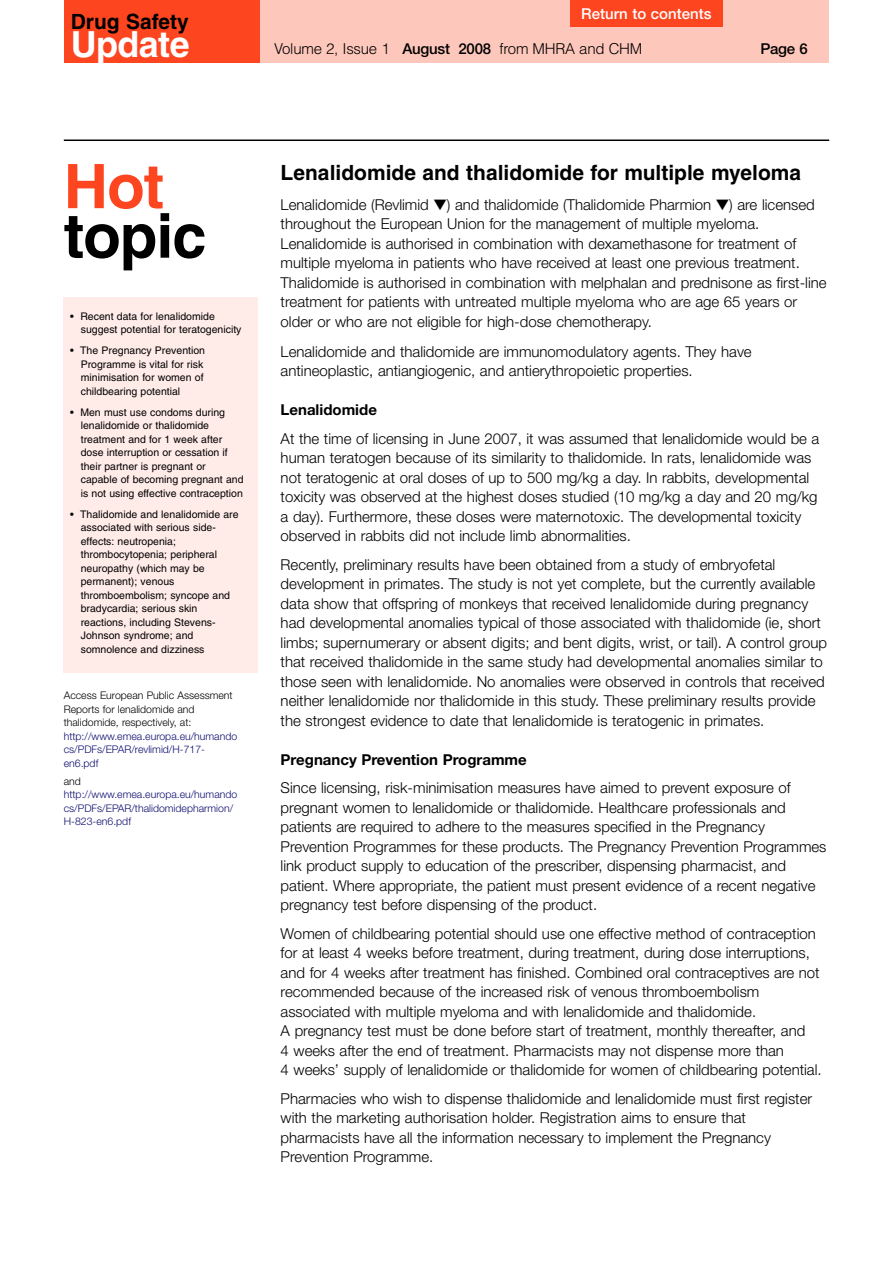
<style>
.page{position:relative;width:893px;height:1263px;background:#fff}
.page>*{position:absolute;margin:0;border:0;box-sizing:border-box;transform-origin:0 0}
.t1{font:700 61.5px "Helvetica";letter-spacing:-.015em;color:#000}
.t2{font:700 61.5px "Helvetica";color:#fd4520}
.t3{font:700 36px "Helvetica";letter-spacing:-.015em;color:#fff}
.t4{font:700 21px "Helvetica";color:#000}
.t5{font:300 15px/19.5px "Helvetica Neue";color:#000}
.t6{font:700 15px "Helvetica Neue";color:#000}
.t7{font:300 15px "Helvetica";letter-spacing:-.015em;color:#000}
.t8{font:500 15px "Helvetica Neue";color:#fff}
.t9{font:500 15px "Helvetica Neue";color:#000}
.t10{font:10.5px/13.5px "Helvetica";color:#000}
.t11{font:300 10.5px/13.5px "Helvetica Neue";color:#0f0f70}
.t12{font:300 10.5px/13.5px "Helvetica Neue";color:#000}
.s1{font-family:"Helvetica Neue";font-weight:500}
</style>
<div class="page">
<div style="left:259px;top:0;width:570px;height:63px;background:#fec7bc"></div>
<div style="left:64px;top:0;width:195px;height:63px;background:#fd4520"></div>
<div style="left:570px;top:0;width:152px;height:27px;background:#fd4520"></div>
<hr style="left:64px;top:139px;width:765px;height:2px;background:#000">
<div style="left:64px;top:297px;width:194px;height:376px;background:#ffece9"></div>
<h3 class="t4" style="left:71px;top:13px;width:120px">Drug Safety</h3>
<h2 class="t3" style="left:71px;top:30px;width:120px">Update</h2>
<p class="t8" style="left:581px;top:9px;width:132px">Return to contents</p>
<p class="t7" style="left:274px;top:40px;width:370px">Volume 2, Issue 1 <span class="s1">August 2008</span> from MHRA and CHM</p>
<p class="t9" style="left:760px;top:43px;width:49px">Page 6</p>
<h1 class="t2" style="left:64px;top:162px;width:102px">Hot</h1>
<h1 class="t1" style="left:64px;top:212px;width:144px">topic</h1>
<p class="t10" style="left:81px;top:310px;width:162px;text-indent:-11px">• Recent data for lenalidomide suggest potential for teratogenicity</p>
<p class="t10" style="left:81px;top:345px;width:126px;text-indent:-11px">• The Pregnancy Prevention<br>Programme is vital for risk minimisation for women of childbearing potential</p>
<p class="t10" style="left:81px;top:406px;width:164px;text-indent:-11px">• Men must use condoms during lenalidomide or thalidomide treatment and for 1 week after dose interruption or cessation if their partner is pregnant or capable of becoming pregnant and is not using effective contraception</p>
<p class="t10" style="left:81px;top:508px;width:159px;text-indent:-11px">• Thalidomide and lenalidomide are associated with serious side&shy;effects: neutropenia; thrombocytopenia; peripheral neuropathy (which may be permanent); venous thromboembolism; syncope and bradycardia; serious skin reactions, including Stevens-<br>Johnson syndrome; and somnolence and dizziness</p>
<p class="t12" style="left:64px;top:689px;width:170px">Access European Public Assessment<br>Reports for lenalidomide and thalidomide, respectively, at:</p>
<p class="t11" style="left:64px;top:730px;width:175px">http://www.emea.europa.eu/humando cs/PDFs/EPAR/revlimid/H-717- en6.pdf</p>
<p class="t12" style="left:64px;top:775px;width:19px">and</p>
<p class="t11" style="left:64px;top:788px;width:175px">http://www.emea.europa.eu/humando cs/PDFs/EPAR/thalidomidepharmion/<br>H-823-en6.pdf</p>
<h3 class="t4" style="left:281px;top:164px;width:522px">Lenalidomide and thalidomide for multiple myeloma</h3>
<p class="t5" style="left:281px;top:196px;width:547px">Lenalidomide (Revlimid ▼) and thalidomide (Thalidomide Pharmion ▼) are licensed throughout the European Union for the management of multiple myeloma.<br>Lenalidomide is authorised in combination with dexamethasone for treatment of multiple myeloma in patients who have received at least one previous treatment.<br>Thalidomide is authorised in combination with melphalan and prednisone as first-line treatment for patients with untreated multiple myeloma who are age 65 years or older or who are not eligible for high-dose chemotherapy.</p>
<p class="t5" style="left:281px;top:343px;width:473px">Lenalidomide and thalidomide are immunomodulatory agents. They have antineoplastic, antiangiogenic, and antierythropoietic properties.</p>
<p class="t6" style="left:281px;top:404px;width:98px">Lenalidomide</p>
<p class="t5" style="left:281px;top:430px;width:540px">At the time of licensing in June 2007, it was assumed that lenalidomide would be a human teratogen because of its similarity to thalidomide. In rats, lenalidomide was not teratogenic at oral doses of up to 500 mg/kg a day. In rabbits, developmental toxicity was observed at the highest doses studied (10 mg/kg a day and 20 mg/kg a day). Furthermore, these doses were maternotoxic. The developmental toxicity observed in rabbits did not include limb abnormalities.</p>
<p class="t5" style="left:281px;top:556px;width:548px">Recently, preliminary results have been obtained from a study of embryofetal development in primates. The study is not yet complete, but the currently available data show that offspring of monkeys that received lenalidomide during pregnancy had developmental anomalies typical of those associated with thalidomide (ie, short limbs; supernumerary or absent digits; and bent digits, wrist, or tail). A control group that received thalidomide in the same study had developmental anomalies similar to those seen with lenalidomide. No anomalies were observed in controls that received neither lenalidomide nor thalidomide in this study. These preliminary results provide the strongest evidence to date that lenalidomide is teratogenic in primates.</p>
<p class="t6" style="left:281px;top:754px;width:248px">Pregnancy Prevention Programme</p>
<p class="t5" style="left:281px;top:779px;width:547px">Since licensing, risk-minimisation measures have aimed to prevent exposure of pregnant women to lenalidomide or thalidomide. Healthcare professionals and patients are required to adhere to the measures specified in the Pregnancy Prevention Programmes for these products. The Pregnancy Prevention Programmes link product supply to education of the prescriber, dispensing pharmacist, and patient. Where appropriate, the patient must present evidence of a recent negative pregnancy test before dispensing of the product.</p>
<p class="t5" style="left:281px;top:925px;width:542px">Women of childbearing potential should use one effective method of contraception for at least 4 weeks before treatment, during treatment, during dose interruptions, and for 4 weeks after treatment has finished. Combined oral contraceptives are not recommended because of the increased risk of venous thromboembolism associated with multiple myeloma and with lenalidomide and thalidomide.<br>A pregnancy test must be done before start of treatment, monthly thereafter, and<br>4 weeks after the end of treatment. Pharmacists may not dispense more than<br>4 weeks’ supply of lenalidomide or thalidomide for women of childbearing potential.</p>
<p class="t5" style="left:281px;top:1090px;width:533px">Pharmacies who wish to dispense thalidomide and lenalidomide must first register with the marketing authorisation holder. Registration aims to ensure that pharmacists have all the information necessary to implement the Pregnancy Prevention Programme.</p>
</div>
